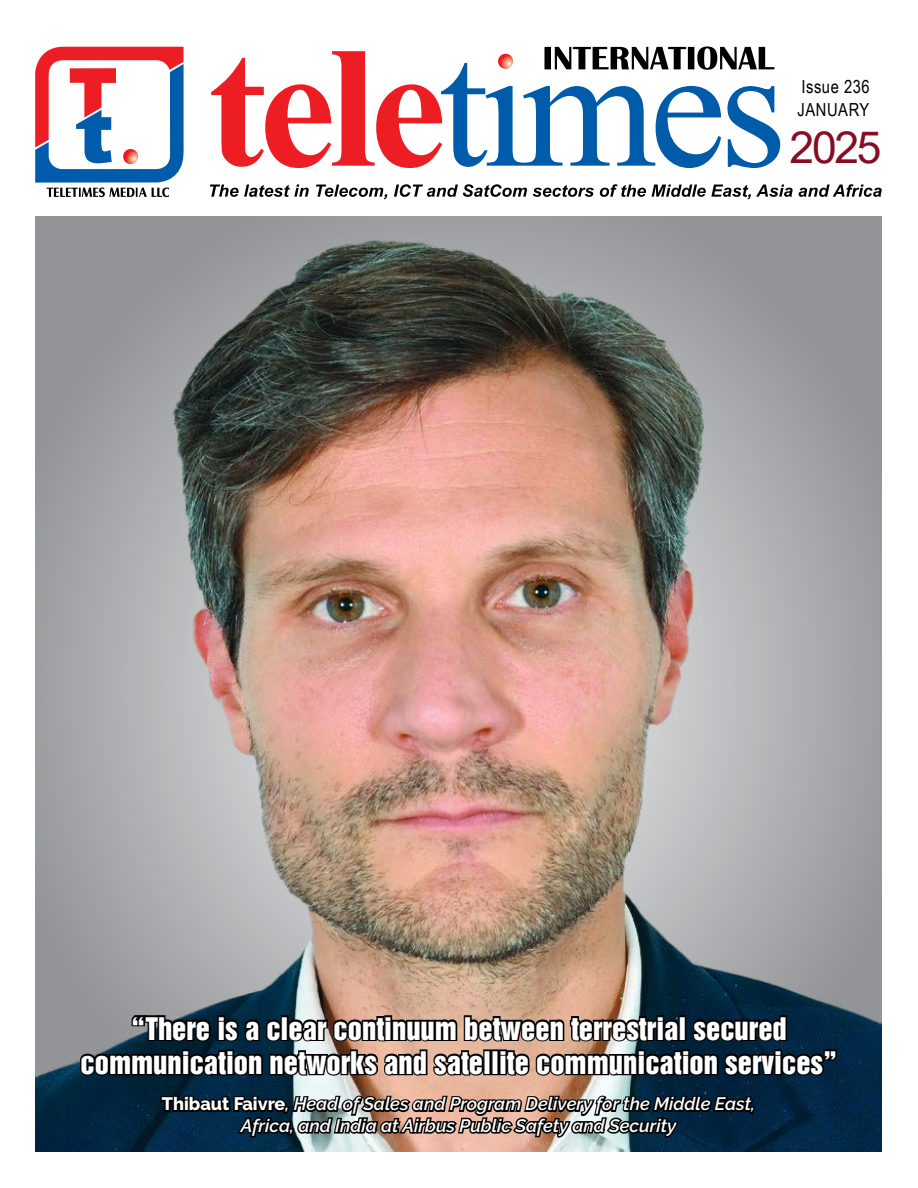
<style>
.page{position:relative;width:918px;height:1188px;background:#fff}
.page>*{position:absolute;margin:0;border:0;box-sizing:border-box;transform-origin:0 0}
.t1{font:44.4px "Arial";color:#850e23}
.t2{font:28.5px/34.2px "Switzerland Inserat";color:#fff;text-align:center}
.t3{font:italic 600 18px/21.6px "Raleway";color:#fff;text-align:center}
.t4{font:18px "Arial Narrow";letter-spacing:.03em;color:#000}
.s1{font-weight:800;font-style:normal}
</style>
<div class="page">
<svg style="left:211px;top:46px;width:569px;height:122px"></svg>
<svg style="left:210px;top:184px;width:672px;height:15px"></svg>
<svg style="left:35px;top:47px;width:149px;height:150px"></svg>
<img style="left:35px;top:216px;width:847px;height:936px">
<svg style="left:78px;top:970px;width:761px;height:182px;background:#505356"></svg>
<p class="t4" style="left:801px;top:73px;width:70px">Issue 236</p>
<h1 class="t1" style="left:790px;top:117px;width:93px">2025</h1>
<p class="t4" style="left:798px;top:97px;width:73px">JANUARY</p>
<h2 class="t2" style="left:81px;top:1011px;width:758px">“There is a clear continuum between terrestrial secured communication networks and satellite communication services”</h2>
<p class="t3" style="left:162px;top:1093px;width:595px"><span class="s1">Thibaut Faivre</span>, Head of Sales and Program Delivery for the Middle East,<br>Africa, and India at Airbus Public Safety and Security</p>
</div>
